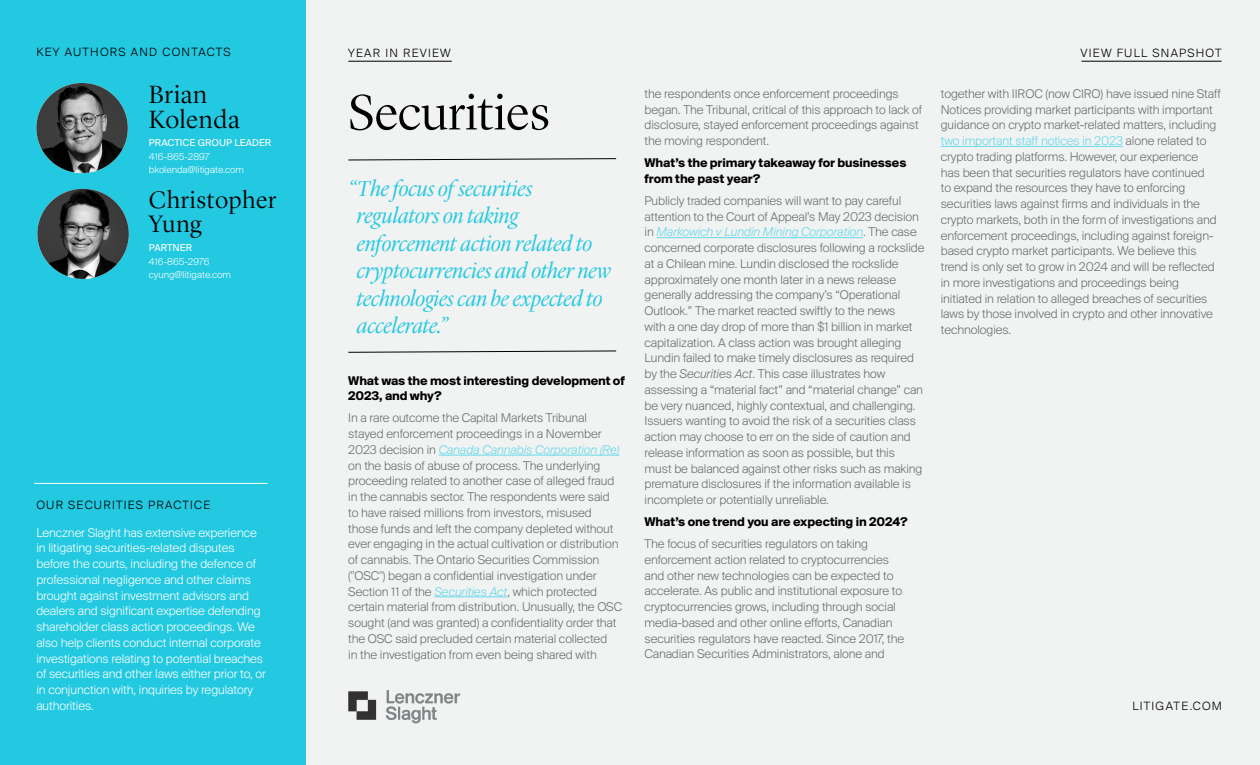
<style>
.page{position:relative;width:1260px;height:765px;background:#f1f2f2}
.page>*{position:absolute;margin:0;border:0;box-sizing:border-box;transform-origin:0 0}
.t1{font:300 51.25px "Lyon Display";color:#000}
.t2{font:300 25.88px/24.9px "Lyon Display";letter-spacing:.025em;color:#000}
.t3{font:300 24.75px/24.9px "Lyon Display";letter-spacing:.03em;color:#000}
.t4{font:italic 300 22.5px/27.5px "Lyon Display";color:#22c9e1}
.t5{font:300 13.12px/15.8px "Suisse BP Intl";letter-spacing:-.01em;color:#6d6e71}
.t6{font:300 13.12px/15.8px "Suisse BP Intl";letter-spacing:-.01em;color:#fff}
.t7{font:700 13.12px/15.8px "Suisse BP Intl";letter-spacing:-.01em;color:#000}
.t8{font:300 12.5px "Suisse BP Intl";letter-spacing:.1em;color:#000}
.t9{font:300 10.38px/13.5px "Suisse BP Intl";color:#fff}
.t10{font:10.38px "Suisse BP Intl";color:#fff}
.s1{font-style:italic;color:#64d9ea}
.s2{font-style:italic}
.s3{color:#64d9ea}
</style>
<div class="page">
<hr style="left:348px;top:61px;width:104px;height:1px;background:#000">
<hr style="left:439px;top:455px;width:181px;height:1px;background:#64d9ea">
<hr style="left:434px;top:597px;width:73px;height:1px;background:#64d9ea">
<hr style="left:657px;top:237px;width:206px;height:1px;background:#64d9ea">
<hr style="left:941px;top:146px;width:182px;height:1px;background:#64d9ea">
<svg style="left:348px;top:351px;width:268px;height:2px"></svg>
<svg style="left:348px;top:158px;width:268px;height:2px"></svg>
<img style="left:348px;top:690px;width:113px;height:34px">
<div style="left:0;top:0;width:306px;height:765px;background:#22c9e1"></div>
<hr style="left:34px;top:483px;width:234px;height:1px;background:#fff">
<img style="left:36px;top:83px;width:92px;height:90px">
<img style="left:37px;top:189px;width:92px;height:90px">
<hr style="left:1081px;top:61px;width:141px;height:1px;background:#000">
<p class="t8" style="left:36px;top:45px;width:196px">KEY AUTHORS AND CONTACTS</p>
<h2 class="t2" style="left:149px;top:80px;width:92px">Brian<br>Kolenda</h2>
<p class="t10" style="left:149px;top:137px;width:124px">PRACTICE GROUP LEADER</p>
<p class="t9" style="left:149px;top:149px;width:96px">416-865-2897 bkolenda@litigate.com</p>
<h3 class="t3" style="left:149px;top:185px;width:129px">Christopher<br>Yung</h3>
<p class="t10" style="left:149px;top:241px;width:45px">PARTNER</p>
<p class="t9" style="left:149px;top:254px;width:83px">416-865-2976 cyung@litigate.com</p>
<p class="t8" style="left:36px;top:498px;width:175px">OUR SECURITIES PRACTICE</p>
<p class="t6" style="left:36px;top:524px;width:231px">Lenczner Slaght has extensive experience in litigating securities-related disputes before the courts, including the defence of professional negligence and other claims brought against investment advisors and dealers and significant expertise defending shareholder class action proceedings. We also help clients conduct internal corporate investigations relating to potential breaches of securities and other laws either prior to, or in conjunction with, inquiries by regulatory authorities.</p>
<p class="t8" style="left:348px;top:45px;width:104px">YEAR IN REVIEW</p>
<h1 class="t1" style="left:348px;top:75px;width:203px">Securities</h1>
<h3 class="t4" style="left:357px;top:173px;width:256px;text-indent:-9px">“The focus of securities regulators on taking enforcement action related to cryptocurrencies and other new technologies can be expected to accelerate.”</h3>
<p class="t7" style="left:348px;top:372px;width:278px">What was the most interesting development of<br>2023, and why?</p>
<p class="t5" style="left:348px;top:410px;width:275px">In a rare outcome the Capital Markets Tribunal stayed enforcement proceedings in a November 2023 decision in <span class="s1">Canada Cannabis Corporation (Re) </span>on the basis of abuse of process. The underlying proceeding related to another case of alleged fraud in the cannabis sector. The respondents were said to have raised millions from investors, misused those funds and left the company depleted without ever engaging in the actual cultivation or distribution of cannabis. The Ontario Securities Commission ("OSC") began a confidential investigation under Section 11 of the <span class="s1">Securities Act</span>, which protected certain material from distribution. Unusually, the OSC sought (and was granted) a confidentiality order that the OSC said precluded certain material collected<br>in the investigation from even being shared with</p>
<p class="t5" style="left:645px;top:85px;width:279px">the respondents once enforcement proceedings began. The Tribunal, critical of this approach to lack of disclosure, stayed enforcement proceedings against the moving respondent.</p>
<p class="t7" style="left:645px;top:155px;width:263px">What’s the primary takeaway for businesses from the past year?</p>
<p class="t5" style="left:645px;top:192px;width:281px">Publicly traded companies will want to pay careful attention to the Court of Appeal’s May 2023 decision in <span class="s1">Markowich v Lundin Mining Corporation</span>. The case concerned corporate disclosures following a rockslide at a Chilean mine. Lundin disclosed the rockslide approximately one month later in a news release generally addressing the company’s “Operational Outlook.” The market reacted swiftly to the news<br>with a one day drop of more than $1 billion in market capitalization. A class action was brought alleging Lundin failed to make timely disclosures as required by the <span class="s2">Securities Act</span>. This case illustrates how assessing a “material fact” and “material change” can be very nuanced, highly contextual, and challenging.<br>Issuers wanting to avoid the risk of a securities class action may choose to err on the side of caution and release information as soon as possible, but this must be balanced against other risks such as making premature disclosures if the information available is incomplete or potentially unreliable.</p>
<p class="t7" style="left:645px;top:514px;width:265px">What’s one trend you are expecting in 2024?</p>
<p class="t5" style="left:645px;top:536px;width:261px">The focus of securities regulators on taking enforcement action related to cryptocurrencies and other new technologies can be expected to accelerate. As public and institutional exposure to cryptocurrencies grows, including through social media-based and other online efforts, Canadian securities regulators have reacted. Since 2017, the Canadian Securities Administrators, alone and</p>
<p class="t8" style="left:1081px;top:45px;width:142px">VIEW FULL SNAPSHOT</p>
<p class="t5" style="left:941px;top:85px;width:281px">together with IIROC (now CIRO) have issued nine Staff Notices providing market participants with important guidance on crypto market-related matters, including <span class="s3">two important staff notices in 2023</span> alone related to crypto trading platforms. However, our experience has been that securities regulators have continued<br>to expand the resources they have to enforcing securities laws against firms and individuals in the crypto markets, both in the form of investigations and enforcement proceedings, including against foreign&shy;based crypto market participants. We believe this trend is only set to grow in 2024 and will be reflected in more investigations and proceedings being initiated in relation to alleged breaches of securities laws by those involved in crypto and other innovative technologies.</p>
<p class="t8" style="left:1132px;top:698px;width:91px">LITIGATE.COM</p>
</div>
